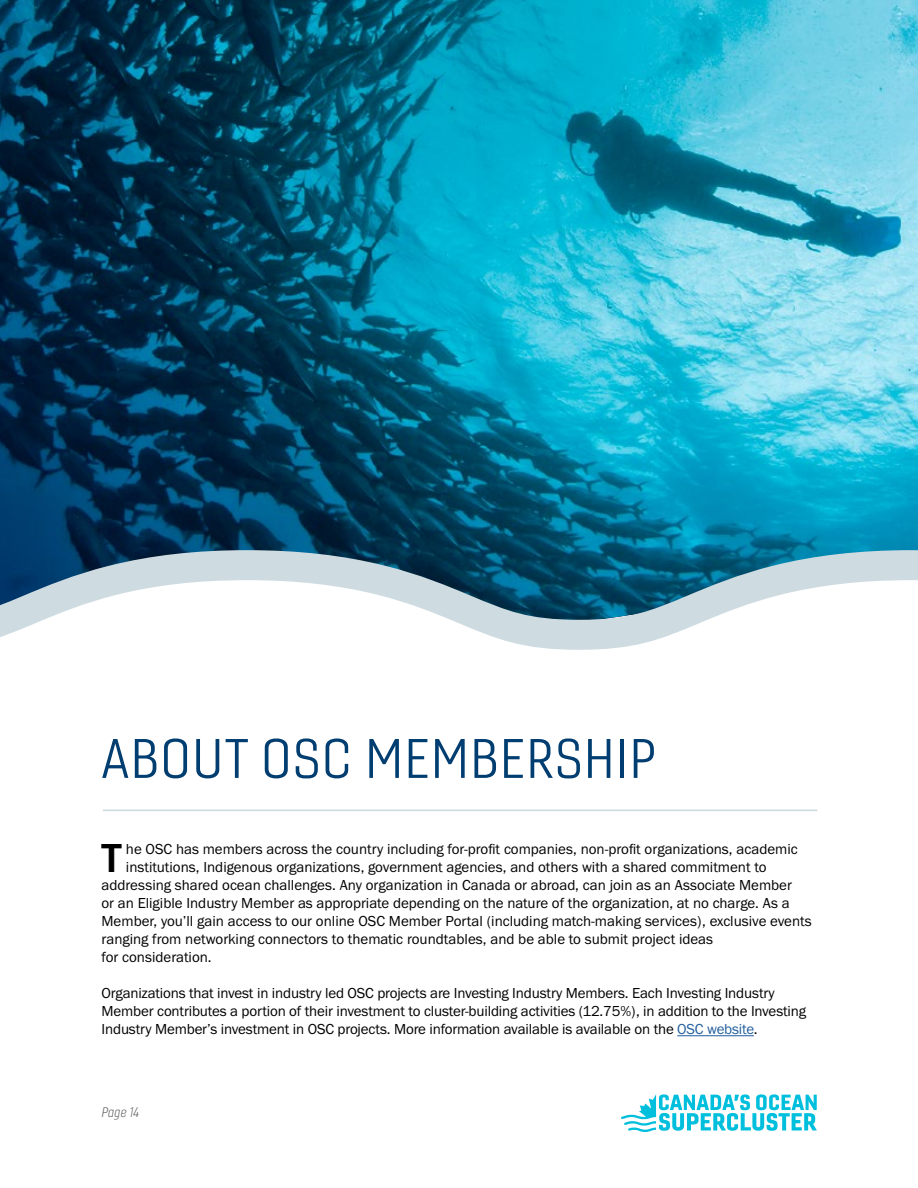
<style>
.page{position:relative;width:918px;height:1188px;background:#fff}
.page>*{position:absolute;margin:0;border:0;box-sizing:border-box;transform-origin:0 0}
.t1{font:54px "Gineso Nor Boo";letter-spacing:.025em;color:#003d70}
.t2{font:500 42px "Franklin Gothic URW";color:#000}
.t3{font:15px/18px "Franklin Gothic URW Boo";color:#000}
.t4{font:13.5px "Gineso Nor Lig It";color:#58595b}
.s1{color:#215e9e}
</style>
<div class="page">
<img style="left:0;top:0;width:918px;height:534px">
<svg style="left:0;top:534px;width:918px;height:116px"></svg>
<hr style="left:677px;top:1035px;width:77px;height:1px;background:#215e9e">
<hr style="left:103px;top:809px;width:714px;height:2px;background:#cedce1">
<svg style="left:621px;top:1094px;width:196px;height:38px"></svg>
<h1 class="t1" style="left:101px;top:725px;width:556px">ABOUT OSC MEMBERSHIP</h1>
<h2 class="t2" style="left:102px;top:832px;width:22px">T</h2>
<p class="t3" style="left:126px;top:840px;width:673px">he OSC has members across the country including for-profit companies, non-profit organizations, academic</p>
<p class="t3" style="left:126px;top:858px;width:642px">institutions, Indigenous organizations, government agencies, and others with a shared commitment to</p>
<p class="t3" style="left:102px;top:876px;width:692px">addressing shared ocean challenges. Any organization in Canada or abroad, can join as an Associate Member</p>
<p class="t3" style="left:102px;top:894px;width:690px">or an Eligible Industry Member as appropriate depending on the nature of the organization, at no charge. As a</p>
<p class="t3" style="left:102px;top:912px;width:712px">Member, you’ll gain access to our online OSC Member Portal (including match-making services), exclusive events</p>
<p class="t3" style="left:102px;top:930px;width:613px">ranging from networking connectors to thematic roundtables, and be able to submit project ideas</p>
<p class="t3" style="left:102px;top:948px;width:112px">for consideration.</p>
<p class="t3" style="left:102px;top:984px;width:706px">Organizations that invest in industry led OSC projects are Investing Industry Members. Each Investing Industry<br>Member contributes a portion of their investment to cluster-building activities (12.75%), in addition to the Investing<br>Industry Member’s investment in OSC projects. More information available is available on the <span class="s1">OSC website</span>.</p>
<p class="t4" style="left:102px;top:1104px;width:39px">Page 14</p>
</div>
